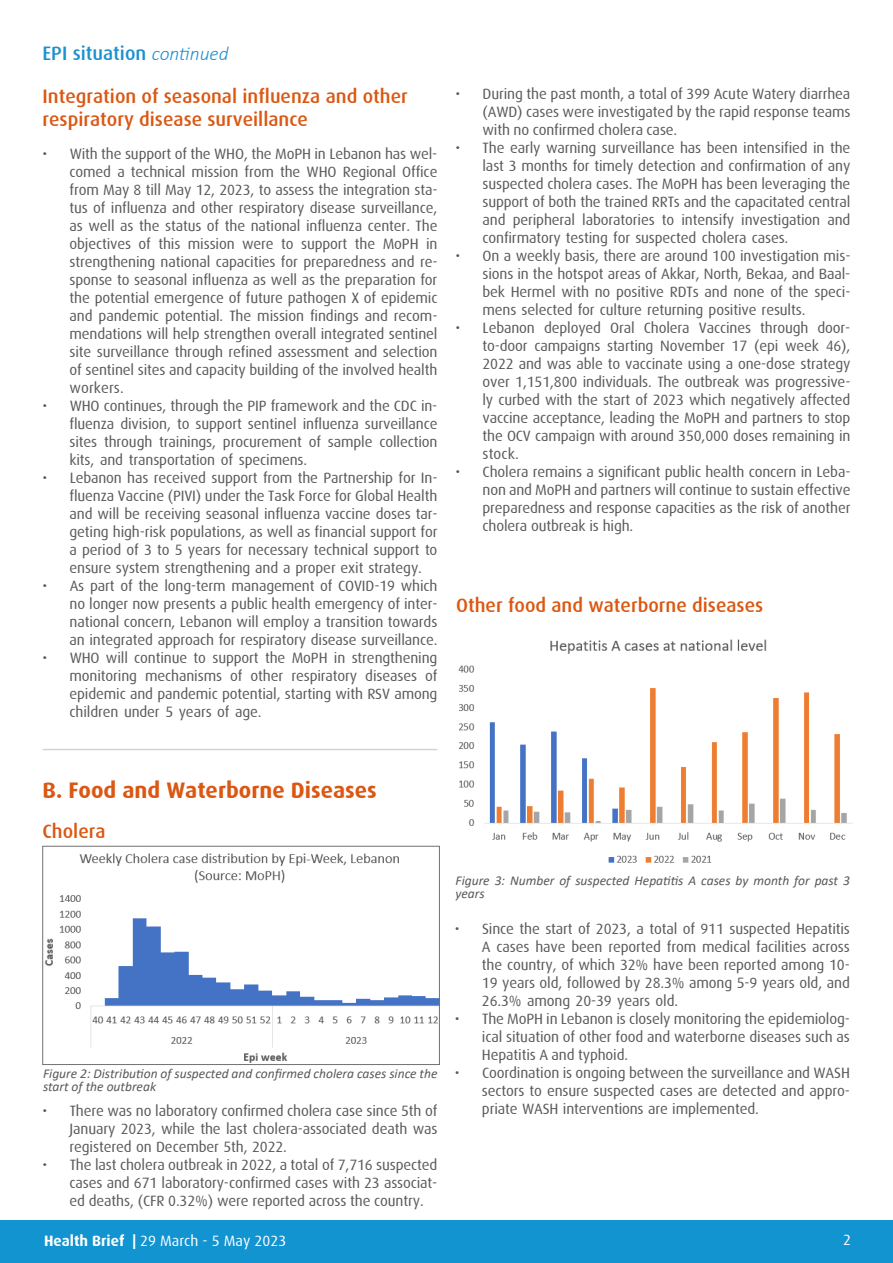
<style>
.page{position:relative;width:893px;height:1263px;background:#fff}
.page>*{position:absolute;margin:0;border:0;box-sizing:border-box;transform-origin:0 0}
.t1{font:700 22.5px "Dax";color:#db5712}
.t2{font:500 19.5px/42.6px "Dax";color:#db5712}
.t3{font:15px/18px "Dax";letter-spacing:-.01em;color:#58595b}
.t4{font:15px "Dax";color:#fff}
.t5{font:700 15px "Dax";color:#fff}
.t6{font:italic 13.5px/13.5px "Calibri";color:#58595b}
.s1{color:#1c91d1}
.s2{font-family:"Calibri";font-weight:300;font-style:italic;color:#1c91d1}
.s3{font-weight:700}
</style>
<div class="page">
<div style="left:0;top:1220px;width:893px;height:43px;background:#1294d1"></div>
<img style="left:45px;top:853px;width:393px;height:210px">
<div style="left:43px;top:846px;width:397px;height:219px;border:1px solid #717275"></div>
<hr style="left:43px;top:749px;width:394px;height:1px;background:#d1d3d4">
<img style="left:458px;top:639px;width:395px;height:224px">
<h2 class="t2" style="left:43px;top:33px;width:367px"><span class="s1">EPI situation</span> <span class="s2">continued<br></span>Integration of seasonal influenza and other</h2>
<h2 class="t2" style="left:43px;top:98px;width:267px">respiratory disease surveillance</h2>
<p class="t3" style="left:43px;top:145px;width:6px">•</p>
<p class="t3" style="left:43px;top:397px;width:6px">•</p>
<p class="t3" style="left:43px;top:469px;width:6px">•</p>
<p class="t3" style="left:43px;top:577px;width:6px">•</p>
<p class="t3" style="left:43px;top:649px;width:6px">•</p>
<p class="t3" style="left:70px;top:145px;width:369px">With the support of the WHO, the MoPH in Lebanon has wel-</p>
<p class="t3" style="left:70px;top:163px;width:369px">comed a technical mission from the WHO Regional Office</p>
<p class="t3" style="left:70px;top:181px;width:369px">from May 8 till May 12, 2023, to assess the integration sta-</p>
<p class="t3" style="left:70px;top:217px;width:369px;text-align:right">as well as the status of the national influenza center. The in</p>
<p class="t3" style="left:70px;top:199px;width:369px">tus of influenza and other respiratory disease surveillance,</p>
<p class="t3" style="left:70px;top:235px;width:63px">objectives</p>
<p class="t3" style="left:70px;top:271px;width:369px">sponse to seasonal influenza as well as the preparation for</p>
<p class="t3" style="left:139px;top:235px;width:14px">of</p>
<p class="t3" style="left:158px;top:235px;width:24px">this</p>
<p class="t3" style="left:355px;top:235px;width:22px">the</p>
<p class="t3" style="left:188px;top:235px;width:48px">mission</p>
<p class="t3" style="left:383px;top:235px;width:37px">MoPH</p>
<p class="t3" style="left:281px;top:235px;width:14px">to</p>
<p class="t3" style="left:301px;top:235px;width:48px">support</p>
<p class="t3" style="left:242px;top:235px;width:33px">were</p>
<p class="t3" style="left:70px;top:253px;width:369px">strengthening national capacities for preparedness and re-</p>
<p class="t3" style="left:70px;top:289px;width:369px">the potential emergence of future pathogen X of epidemic</p>
<p class="t3" style="left:70px;top:325px;width:369px">mendations will help strengthen overall integrated sentinel</p>
<p class="t3" style="left:70px;top:307px;width:369px">and pandemic potential. The mission findings and recom-</p>
<p class="t3" style="left:70px;top:343px;width:369px;text-align:justify">site surveillance through refined assessment and selection of sentinel sites and capacity building of the involved health workers.</p>
<p class="t3" style="left:70px;top:415px;width:369px">fluenza division, to support sentinel influenza surveillance</p>
<p class="t3" style="left:70px;top:397px;width:369px">WHO continues, through the PIP framework and the CDC in-</p>
<p class="t3" style="left:104px;top:433px;width:50px">through</p>
<p class="t3" style="left:309px;top:433px;width:14px">of</p>
<p class="t3" style="left:328px;top:433px;width:46px">sample</p>
<p class="t3" style="left:379px;top:433px;width:60px">collection</p>
<p class="t3" style="left:70px;top:433px;width:239px">sites<br>kits, and transportation of specimens.</p>
<p class="t3" style="left:70px;top:487px;width:369px">fluenza Vaccine (PIVI) under the Task Force for Global Health</p>
<p class="t3" style="left:159px;top:433px;width:58px">trainings,</p>
<p class="t3" style="left:223px;top:433px;width:80px">procurement</p>
<p class="t3" style="left:70px;top:469px;width:369px">Lebanon has received support from the Partnership for In-</p>
<p class="t3" style="left:70px;top:505px;width:369px">and will be receiving seasonal influenza vaccine doses tar-</p>
<p class="t3" style="left:70px;top:541px;width:369px">a period of 3 to 5 years for necessary technical support to ensure system strengthening and a proper exit strategy.<br>As part of the long-term management of COVID-19 which</p>
<p class="t3" style="left:70px;top:523px;width:369px">geting high-risk populations, as well as financial support for</p>
<p class="t3" style="left:70px;top:595px;width:369px">no longer now presents a public health emergency of inter-</p>
<p class="t3" style="left:70px;top:631px;width:369px">an integrated approach for respiratory disease surveillance.<br>WHO will continue to support the MoPH in strengthening</p>
<p class="t3" style="left:70px;top:613px;width:369px">national concern, Lebanon will employ a transition towards</p>
<p class="t3" style="left:145px;top:667px;width:78px">mechanisms</p>
<p class="t3" style="left:230px;top:667px;width:14px">of</p>
<p class="t3" style="left:251px;top:667px;width:34px">other</p>
<p class="t3" style="left:365px;top:667px;width:53px">diseases</p>
<p class="t3" style="left:425px;top:667px;width:14px">of</p>
<p class="t3" style="left:70px;top:667px;width:369px">monitoring<br>epidemic and pandemic potential, starting with RSV among children under 5 years of age.</p>
<p class="t3" style="left:291px;top:667px;width:67px">respiratory</p>
<p class="t3" style="left:455px;top:85px;width:6px">•</p>
<p class="t3" style="left:483px;top:85px;width:369px">During the past month a, total of 399 Acute Watery diarrhea</p>
<p class="t3" style="left:455px;top:139px;width:6px">•</p>
<p class="t3" style="left:482px;top:103px;width:369px">(AWD) cases were investigated by the rapid response teams with no confirmed cholera case.<br>The early warning surveillance has been intensified in the</p>
<p class="t3" style="left:482px;top:157px;width:369px;text-align:right">last 3 months for timely detection and confirmation of any suspected cholera cases. The MoPH has been leveraging the support of both the trained RRTs and the capacitated central and</p>
<p class="t3" style="left:482px;top:211px;width:307px">and<br>confirmatory testing for suspected cholera cases.</p>
<p class="t3" style="left:513px;top:211px;width:64px">peripheral</p>
<p class="t3" style="left:582px;top:211px;width:74px">laboratories</p>
<p class="t3" style="left:681px;top:211px;width:54px">intensify</p>
<p class="t3" style="left:741px;top:211px;width:81px">investigation</p>
<p class="t3" style="left:662px;top:211px;width:14px">to</p>
<p class="t3" style="left:455px;top:247px;width:6px">•</p>
<p class="t3" style="left:483px;top:247px;width:369px">On a weekly basis, there are around 100 investigation mis-</p>
<p class="t3" style="left:482px;top:265px;width:369px">sions in the hotspot areas of Akkar, North, Bekaa, and Baal-</p>
<p class="t3" style="left:482px;top:283px;width:369px">bek Hermel with no positive RDTs and none of the speci-</p>
<p class="t3" style="left:482px;top:301px;width:324px">mens selected for culture returning positive results.</p>
<p class="t3" style="left:455px;top:319px;width:6px">•</p>
<p class="t3" style="left:483px;top:319px;width:54px">Lebanon</p>
<p class="t3" style="left:544px;top:319px;width:59px">deployed</p>
<p class="t3" style="left:610px;top:319px;width:26px">Oral</p>
<p class="t3" style="left:644px;top:319px;width:47px">Cholera</p>
<p class="t3" style="left:699px;top:319px;width:54px">Vaccines</p>
<p class="t3" style="left:760px;top:319px;width:50px">through</p>
<p class="t3" style="left:817px;top:319px;width:34px">door-</p>
<p class="t3" style="left:482px;top:337px;width:369px">to-door campaigns starting November 17 (epi week 46 ,(</p>
<p class="t3" style="left:455px;top:463px;width:6px">•</p>
<p class="t3" style="left:482px;top:355px;width:369px">2022 and was able to vaccinate using a one-dose strategy</p>
<p class="t3" style="left:482px;top:391px;width:369px">ly curbed with the start of 2023 which negatively affected</p>
<p class="t3" style="left:482px;top:373px;width:369px">over 1,151,800 individuals. The outbreak was progressive-</p>
<p class="t3" style="left:482px;top:409px;width:369px;text-align:justify">vaccine acceptance, leading the MoPH and partners to stop the OCV campaign with around 350,000 doses remaining in stock.</p>
<p class="t3" style="left:482px;top:481px;width:369px">non and MoPH and partners will continue to sustain effective</p>
<p class="t3" style="left:483px;top:463px;width:369px">Cholera remains a significant public health concern in Leba-</p>
<p class="t3" style="left:482px;top:499px;width:369px">preparedness and response capacities as the risk of another cholera outbreak is high.</p>
<h2 class="t2" style="left:456px;top:584px;width:309px">Other food and waterborne diseases</h2>
<h1 class="t1" style="left:43px;top:778px;width:336px">.B Food and Waterborne Diseases</h1>
<h2 class="t2" style="left:43px;top:810px;width:65px">Cholera</h2>
<p class="t6" style="left:43px;top:1066px;width:396px">Figure 2: Distribution of suspected and confirmed cholera cases since the start of the outbreak</p>
<p class="t3" style="left:43px;top:1101px;width:6px">•</p>
<p class="t3" style="left:43px;top:1155px;width:6px">•</p>
<p class="t3" style="left:70px;top:1101px;width:369px">There was no laboratory confirmed cholera case since 5th of</p>
<p class="t3" style="left:70px;top:1119px;width:369px">January 2023, while the last cholera-associated death was registered on December 5th, 2022.<br>The last cholera outbreak in 2022, a total of 7,716 suspected</p>
<p class="t3" style="left:70px;top:1173px;width:369px">cases and 671 laboratory-confirmed cases with 23 associat-</p>
<p class="t3" style="left:70px;top:1191px;width:356px">ed deaths (, CFR 0.32%) were reported across the country.</p>
<p class="t5" style="left:44px;top:1233px;width:82px">Health Brief</p>
<p class="t4" style="left:132px;top:1233px;width:155px"><span class="s3">|</span> 29 March 5- May 2023</p>
<p class="t6" style="left:455px;top:873px;width:396px">Figure 3: Number of suspected Hepatitis A cases by month for past 3 years</p>
<p class="t3" style="left:455px;top:920px;width:6px">•</p>
<p class="t3" style="left:455px;top:1010px;width:6px">•</p>
<p class="t3" style="left:455px;top:1064px;width:6px">•</p>
<p class="t3" style="left:482px;top:920px;width:369px">Since the start of 2023, a total of 911 suspected Hepatitis</p>
<p class="t3" style="left:482px;top:938px;width:369px;text-align:justify">A cases have been reported from medical facilities across the country, of which 32% have been reported among 10- 19 years old, followed by 28.3% among 5-9 years old, and 26.3% among 20-39 years old.</p>
<p class="t3" style="left:482px;top:1028px;width:369px">ical situation of other food and waterborne diseases such as</p>
<p class="t3" style="left:482px;top:1010px;width:369px">The MoPH in Lebanon is closely monitoring the epidemiolog-</p>
<p class="t3" style="left:482px;top:1046px;width:369px">Hepatitis A and typhoid.<br>Coordination is ongoing between the surveillance and WASH</p>
<p class="t3" style="left:482px;top:1082px;width:369px">sectors to ensure suspected cases are detected and appro-</p>
<p class="t3" style="left:482px;top:1100px;width:278px">priate WASH interventions are implemented.</p>
<p class="t4" style="left:843px;top:1231px;width:9px">2</p>
</div>
